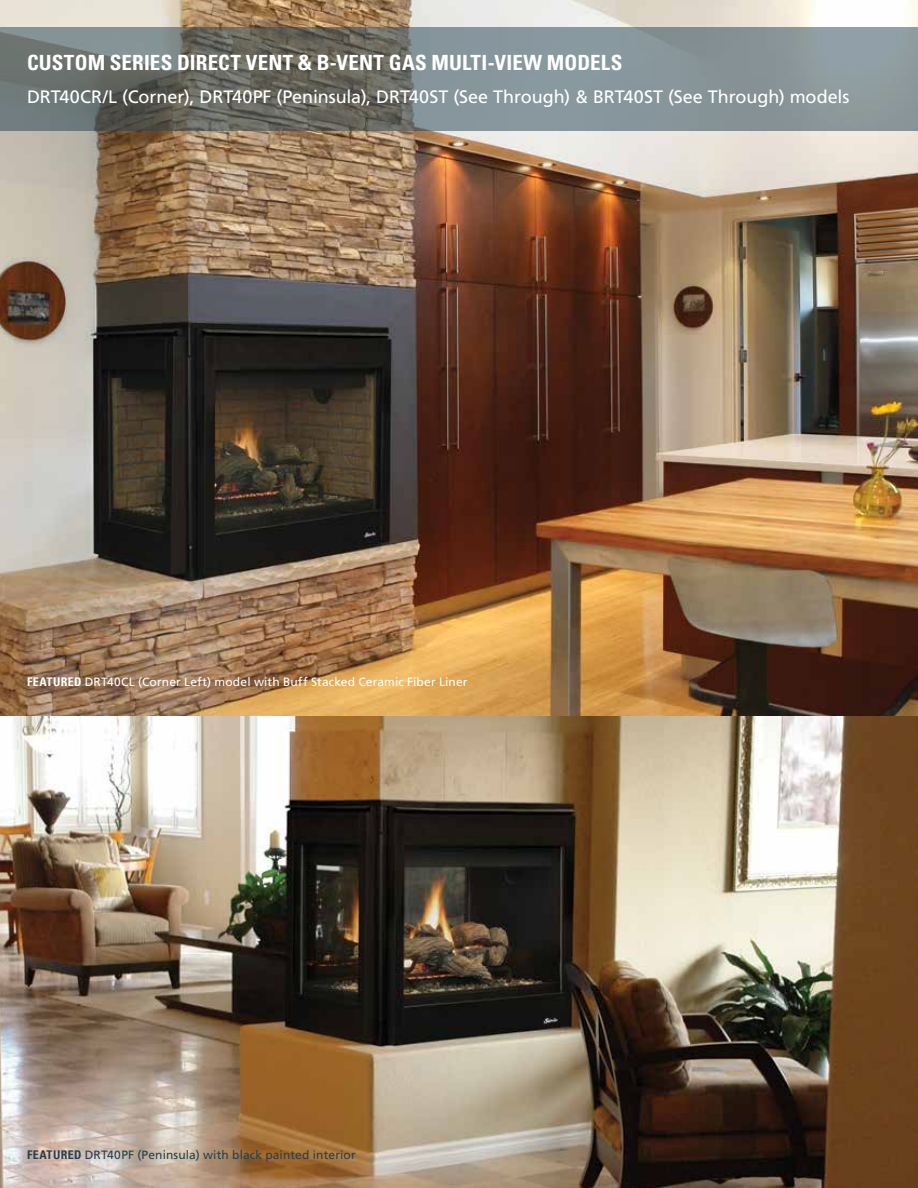
<style>
.page{position:relative;width:918px;height:1188px;background:#fff}
.page>*{position:absolute;margin:0;border:0;box-sizing:border-box;transform-origin:0 0}
.t1{font:21px "Univers Com 67 Bold Cond";letter-spacing:.005em;color:#fff}
.t2{font:18px "Frutiger LT Std";letter-spacing:-.005em;color:#fff}
.t3{font:12px "Frutiger LT Std";letter-spacing:.015em;color:#fff}
.t4{font:12px "Frutiger LT Std";letter-spacing:.01em;color:#224153}
.s1{font-family:"Univers Com 67 Bold Cond"}
</style>
<div class="page">
<img style="left:0;top:0;width:918px;height:1188px">
<svg style="left:0;top:27px;width:918px;height:104px;background:#7a8383"></svg>
<p class="t1" style="left:27px;top:49px;width:597px">CUSTOM SERIES DIRECT VENT &amp; B-VENT GAS MULTI-VIEW MODELS</p>
<p class="t2" style="left:27px;top:86px;width:824px">DRT40CR/L (Corner), DRT40PF (Peninsula), DRT40ST (See Through) &amp; BRT40ST (See Through) models</p>
<p class="t3" style="left:27px;top:674px;width:442px"><span class="s1">FEATURED</span> DRT40CL (Corner Left) model with Buff Stacked Ceramic Fiber Liner</p>
<p class="t4" style="left:27px;top:1147px;width:330px"><span class="s1">FEATURED</span> DRT40PF (Peninsula) with black painted interior</p>
</div>
